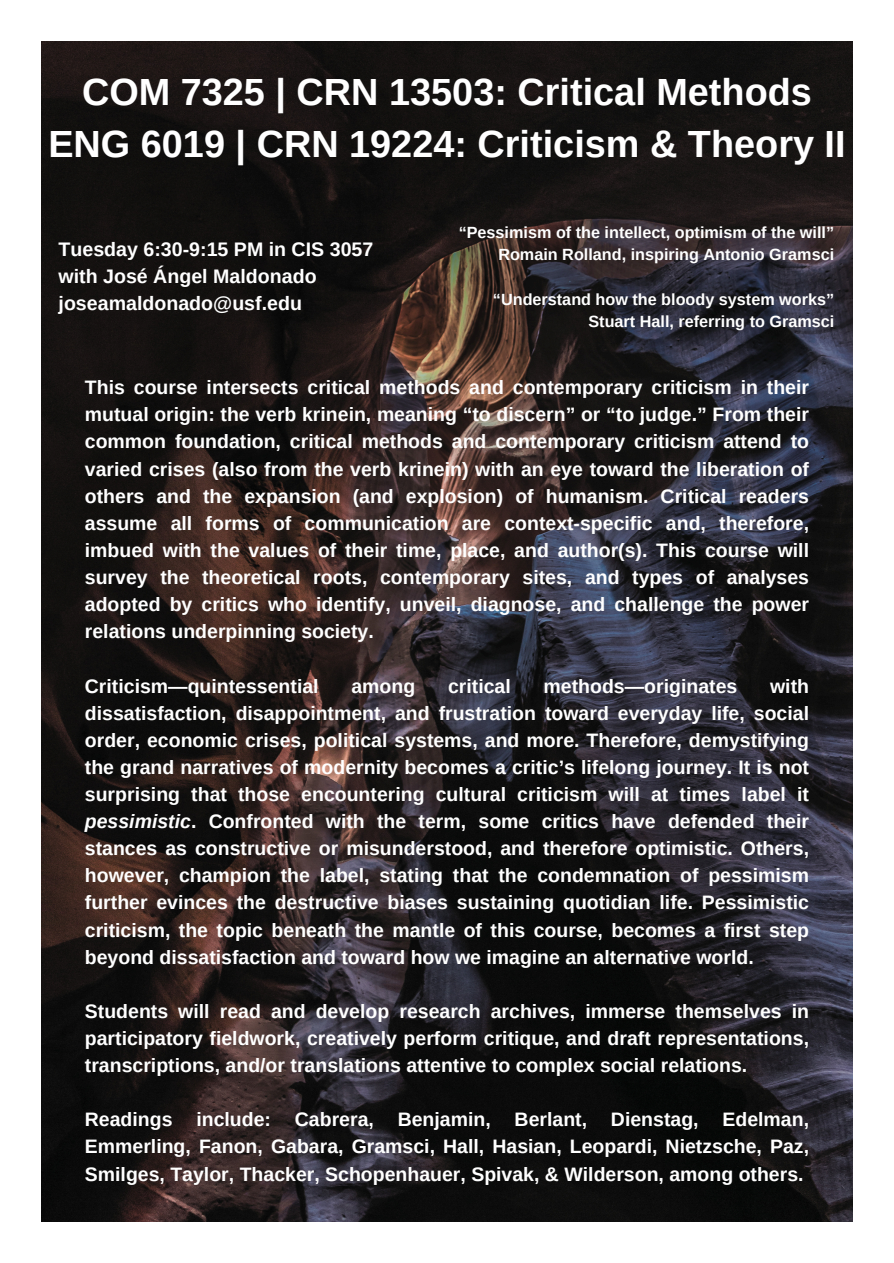
<style>
.page{position:relative;width:894px;height:1263px;background:#fff}
.page>*{position:absolute;margin:0;border:0;box-sizing:border-box;transform-origin:0 0}
.t1{font:700 37.8px "Arimo";color:#fff}
.t2{font:700 19.65px "Arimo";color:#fff}
.t3{font:700 19.5px/27.2px "Arimo";color:#fff;text-align:justify}
.t4{font:700 16.2px "Arimo";color:#fff}
.s1{font-style:italic}
</style>
<div class="page">
<img style="left:42px;top:42px;width:810px;height:1180px">
<p class="t1" style="left:82px;top:71px;width:731px">COM 7325 | CRN 13503: Critical Methods</p>
<p class="t1" style="left:48px;top:123px;width:798px">ENG 6019 | CRN 19224: Criticism &amp; Theory II</p>
<p class="t2" style="left:59px;top:238px;width:316px">Tuesday 6:30-9:15 PM in CIS 3057</p>
<p class="t2" style="left:59px;top:265px;width:259px">with José Ángel Maldonado</p>
<p class="t2" style="left:59px;top:293px;width:245px">joseamaldonado@usf.edu</p>
<p class="t4" style="left:458px;top:223px;width:377px">“Pessimism of the intellect, optimism of the will”</p>
<p class="t4" style="left:498px;top:246px;width:337px">Romain Rolland, inspiring Antonio Gramsci</p>
<p class="t4" style="left:493px;top:290px;width:343px">“Understand how the bloody system works”</p>
<p class="t4" style="left:588px;top:312px;width:247px">Stuart Hall, referring to Gramsci</p>
<p class="t3" style="left:85px;top:374px;width:725px">This course intersects critical methods and contemporary criticism in their mutual origin: the verb krinein, meaning “to discern” or “to judge.” From their common foundation, critical methods and contemporary criticism attend to varied crises (also from the verb krinein) with an eye toward the liberation of others and the expansion (and explosion) of humanism. Critical readers assume all forms of communication are context-specific and, therefore, imbued with the values of their time, place, and author(s). This course will survey the theoretical roots, contemporary sites, and types of analyses adopted by critics who identify, unveil, diagnose, and challenge the power relations underpinning society.</p>
<p class="t3" style="left:85px;top:672px;width:235px">Criticism—quintessential</p>
<p class="t3" style="left:351px;top:672px;width:65px">among</p>
<p class="t3" style="left:448px;top:672px;width:64px">critical</p>
<p class="t3" style="left:543px;top:672px;width:195px">methods—originates</p>
<p class="t3" style="left:85px;top:672px;width:725px;text-indent:685px">with dissatisfaction, disappointment, and frustration toward everyday life, social order, economic crises, political systems, and more. Therefore, demystifying the grand narratives of modernity becomes a critic’s lifelong journey. It is not surprising that those encountering cultural criticism will at times label it <span class="s1">pessimistic</span>. Confronted with the term, some critics have defended their stances as constructive or misunderstood, and therefore optimistic. Others, however, champion the label, stating that the condemnation of pessimism further evinces the destructive biases sustaining quotidian life. Pessimistic criticism, the topic beneath the mantle of this course, becomes a first step beyond dissatisfaction and toward how we imagine an alternative world.</p>
<p class="t3" style="left:85px;top:997px;width:725px">Students will read and develop research archives, immerse themselves in participatory fieldwork, creatively perform critique, and draft representations, transcriptions, and/or translations attentive to complex social relations.</p>
<p class="t3" style="left:85px;top:1106px;width:725px">Readings include: Cabrera, Benjamin, Berlant, Dienstag, Edelman, Emmerling, Fanon, Gabara, Gramsci, Hall, Hasian, Leopardi, Nietzsche, Paz, Smilges, Taylor, Thacker, Schopenhauer, Spivak, &amp; Wilderson, among others.</p>
</div>
